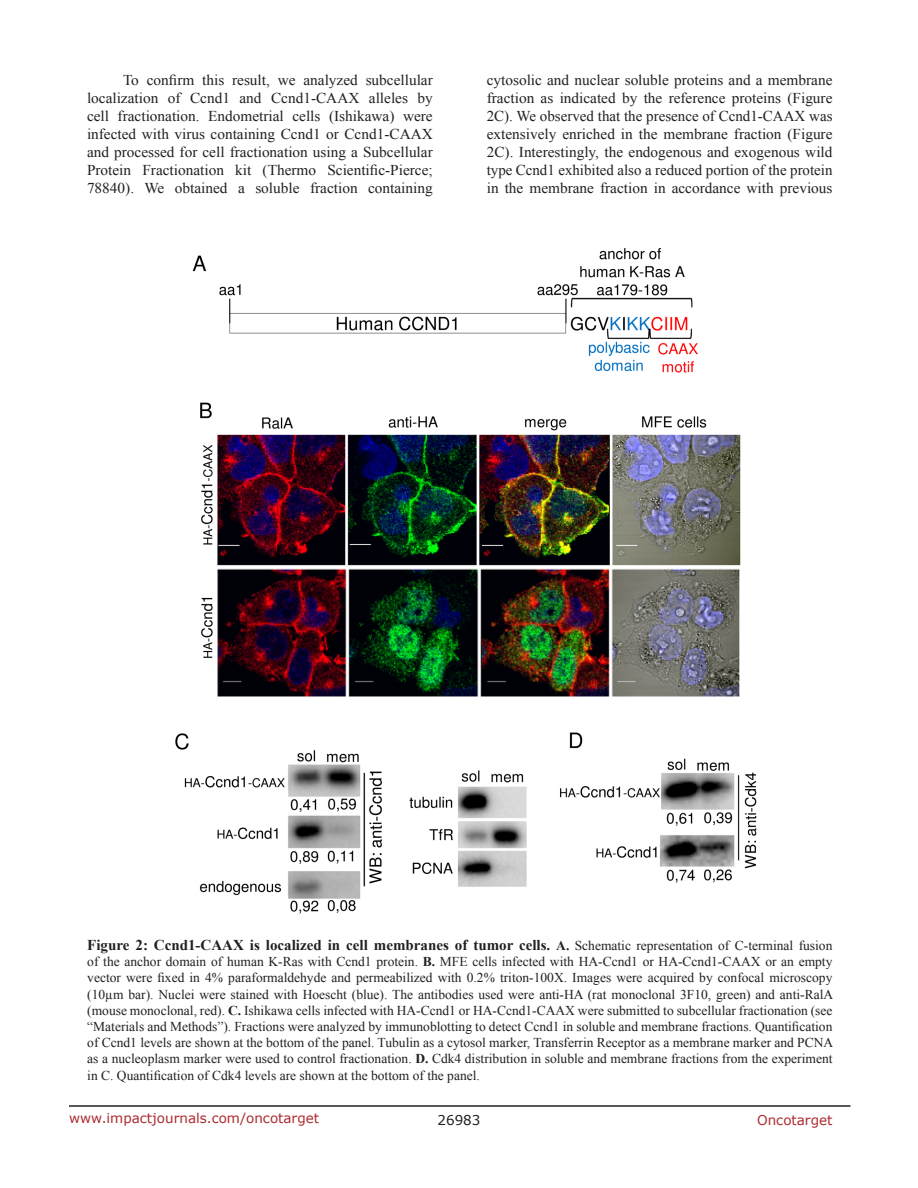
<style>
.page{position:relative;width:918px;height:1188px;background:#fff}
.page>*{position:absolute;margin:0;border:0;box-sizing:border-box;transform-origin:0 0}
.BodyText{font:15px/18px "Times New Roman";color:#221f22;text-align:justify}
.FigureText{font:700 15px "Times New Roman";color:#221f22}
.FigureText-2{font:13.5px/16.2px "Times New Roman";color:#221f22;text-align:justify}
.t1{font:13.5px "Verdana";color:#ac2b31}
.t2{font:13.5px "Verdana";color:#221f22}
.s1{font-size:13.5px}
.s2{font-weight:400;font-size:13.5px}
.s3{font-weight:700}
</style>
<div class="page">
<hr style="left:69px;top:1105px;width:781px;height:2px;background:#231f20">
<img style="left:175px;top:248px;width:582px;height:666px">
<p class="BodyText" style="left:87px;top:71px;width:347px;text-indent:36px">To confirm this result, we analyzed subcellular localization of Ccnd1 and Ccnd1-CAAX alleles by cell fractionation. Endometrial cells (Ishikawa) were infected with virus containing Ccnd1 or Ccnd1-CAAX and processed for cell fractionation using a Subcellular Protein Fractionation kit (Thermo Scientific-Pierce; 78840). We obtained a soluble fraction containing</p>
<p class="BodyText" style="left:487px;top:71px;width:347px">cytosolic and nuclear soluble proteins and a membrane fraction as indicated by the reference proteins (Figure 2C). We observed that the presence of Ccnd1-CAAX was extensively enriched in the membrane fraction (Figure 2C). Interestingly, the endogenous and exogenous wild type Ccnd1 exhibited also a reduced portion of the protein in the membrane fraction in accordance with previous</p>
<p class="FigureText" style="left:87px;top:935px;width:747px">Figure 2: Ccnd1-CAAX is localized in cell membranes of tumor cells. <span class="s1">A.</span> <span class="s2">Schematic representation of C-terminal fusion</span></p>
<p class="FigureText-2" style="left:87px;top:953px;width:747px">of the anchor domain of human K-Ras with Ccnd1 protein. <span class="s3">B.</span> MFE cells infected with HA-Ccnd1 or HA-Ccnd1-CAAX or an empty vector were fixed in 4% paraformaldehyde and permeabilized with 0.2% triton-100X. Images were acquired by confocal microscopy (10µm bar). Nuclei were stained with Hoescht (blue). The antibodies used were anti-HA (rat monoclonal 3F10, green) and anti-RalA (mouse monoclonal, red). <span class="s3">C.</span> Ishikawa cells infected with HA-Ccnd1 or HA-Ccnd1-CAAX were submitted to subcellular fractionation (see “Materials and Methods”). Fractions were analyzed by immunoblotting to detect Ccnd1 in soluble and membrane fractions. Quantification of Ccnd1 levels are shown at the bottom of the panel. Tubulin as a cytosol marker, Transferrin Receptor as a membrane marker and PCNA as a nucleoplasm marker were used to control fractionation. <span class="s3">D.</span> Cdk4 distribution in soluble and membrane fractions from the experiment in C. Quantification of Cdk4 levels are shown at the bottom of the panel.</p>
<p class="t1" style="left:69px;top:1109px;width:252px">www.impactjournals.com/oncotarget</p>
<p class="t2" style="left:438px;top:1111px;width:44px">26983</p>
<p class="t1" style="left:757px;top:1111px;width:77px">Oncotarget</p>
</div>
